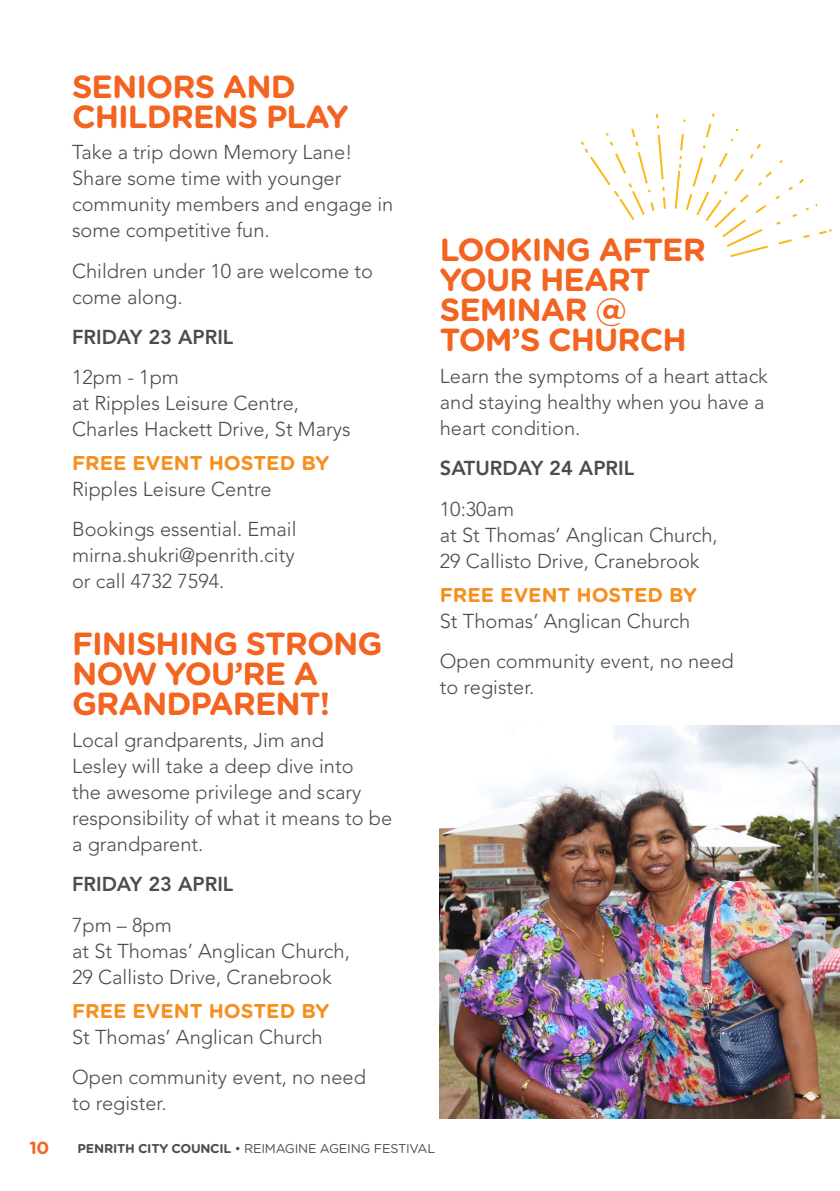
<style>
.page{position:relative;width:840px;height:1191px;background:#fff}
.page>*{position:absolute;margin:0;border:0;box-sizing:border-box;transform-origin:0 0}
.HEADING{font:700 32px/30px "Gotham Rounded";letter-spacing:-.03em;color:#f36421}
.Body_copy{font:300 20px/26px "Avenir LT Std";color:#4b4c4d}
.Body_copy-2{font:800 20px "Avenir LT Std";color:#4b4c4d}
.t1{font:700 17.6px "Gotham Rounded";color:#f36421}
.t2{font:12.8px "Gotham Rounded";letter-spacing:-.02em;color:#4b4c4d}
.s1{font-family:"Gotham Rounded";font-weight:700;color:#f68f1e}
.s2{font-weight:700}
</style>
<div class="page">
<svg style="left:581px;top:113px;width:251px;height:144px"></svg>
<img style="left:439px;top:726px;width:400px;height:393px">
<p class="HEADING" style="left:72px;top:70px;width:278px">SENIORS AND<br>CHILDRENS PLAY</p>
<h1 class="Body_copy" style="left:72px;top:139px;width:322px">Take a trip down Memory Lane!<br>Share some time with younger community members and engage in some competitive fun.</h1>
<h1 class="Body_copy" style="left:72px;top:258px;width:302px">Children under 10 are welcome to come along.</h1>
<h1 class="Body_copy-2" style="left:72px;top:325px;width:163px">FRIDAY 23 APRIL</h1>
<h1 class="Body_copy" style="left:72px;top:364px;width:280px">12pm - 1pm<br>at Ripples Leisure Centre,<br>Charles Hackett Drive, St Marys</h1>
<h1 class="Body_copy" style="left:72px;top:450px;width:258px"><span class="s1">FREE EVENT HOSTED BY<br></span>Ripples Leisure Centre</h1>
<h1 class="Body_copy" style="left:72px;top:516px;width:226px;text-align:justify">Bookings essential. Email mirna.shukri@penrith.city or call 4732 7594.</h1>
<p class="HEADING" style="left:72px;top:628px;width:312px">FINISHING STRONG<br>NOW YOU’RE A<br>GRANDPARENT!</p>
<h1 class="Body_copy" style="left:72px;top:727px;width:321px">Local grandparents, Jim and<br>Lesley will take a deep dive into<br>the awesome privilege and scary responsibility of what it means to be a grandparent.</h1>
<h1 class="Body_copy-2" style="left:72px;top:872px;width:163px">FRIDAY 23 APRIL</h1>
<h1 class="Body_copy" style="left:72px;top:911px;width:279px">7pm – 8pm<br>at St Thomas’ Anglican Church,<br>29 Callisto Drive, Cranebrook</h1>
<h1 class="Body_copy" style="left:72px;top:998px;width:258px"><span class="s1">FREE EVENT HOSTED BY<br></span>St Thomas’ Anglican Church</h1>
<h1 class="Body_copy" style="left:72px;top:1064px;width:295px">Open community event, no need to register.</h1>
<p class="HEADING" style="left:439px;top:234px;width:267px">LOOKING AFTER<br>YOUR HEART<br>SEMINAR @<br>TOM’S CHURCH</p>
<h1 class="Body_copy" style="left:439px;top:363px;width:329px">Learn the symptoms of a heart attack and staying healthy when you have a heart condition.</h1>
<h1 class="Body_copy-2" style="left:439px;top:456px;width:196px">SATURDAY 24 APRIL</h1>
<h1 class="Body_copy" style="left:439px;top:496px;width:279px">10:30am<br>at St Thomas’ Anglican Church,<br>29 Callisto Drive, Cranebrook</h1>
<h1 class="Body_copy" style="left:439px;top:582px;width:258px"><span class="s1">FREE EVENT HOSTED BY<br></span>St Thomas’ Anglican Church</h1>
<h1 class="Body_copy" style="left:439px;top:648px;width:295px">Open community event, no need to register.</h1>
<p class="t1" style="left:29px;top:1134px;width:21px">10</p>
<p class="t2" style="left:78px;top:1139px;width:359px"><span class="s2">PENRITH CITY COUNCIL</span> • REIMAGINE AGEING FESTIVAL</p>
</div>
